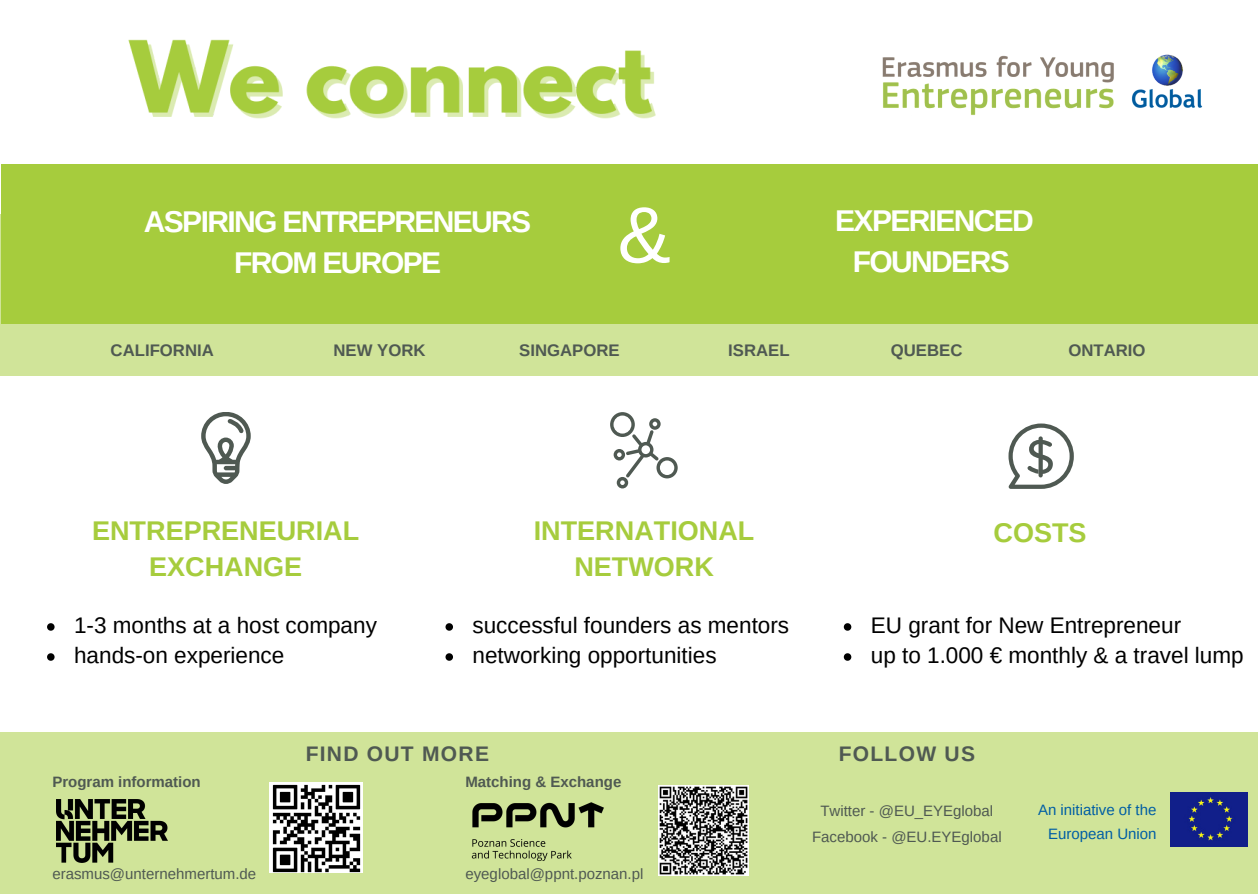
<style>
.page{position:relative;width:1258px;height:894px;background:#fff}
.page>*{position:absolute;margin:0;border:0;box-sizing:border-box;transform-origin:0 0}
.t1{font:79.8px "Arimo";color:#fff}
.t2{font:700 30px/40.5px "Arimo";letter-spacing:-.055em;color:#fff;text-align:center}
.t3{font:700 27px/36px "Arimo";color:#a6cc3d;text-align:center}
.t4{font:22.5px "Arimo";color:#000}
.t5{font:700 21px "Arimo";letter-spacing:.06em;color:#4f5952}
.t6{font:700 16.8px "Arimo";color:#4f5952}
.t7{font:15px "Arimo";color:#4f5952}
.t8{font:700 15px "Arimo";color:#4f5952}
.t9{font:15px/23.7px "Arimo";color:#005ea4;text-align:right}
</style>
<div class="page">
<div style="left:0;top:214px;width:1258px;height:161px;background:#d0e499"></div>
<div style="left:1px;top:165px;width:1257px;height:159px;background:#a6cc3d"></div>
<div style="left:0;top:732px;width:1258px;height:161px;background:#d0e499"></div>
<img style="left:471px;top:802px;width:133px;height:59px">
<img style="left:57px;top:799px;width:110px;height:63px">
<img style="left:882px;top:54px;width:321px;height:61px">
<img style="left:1171px;top:792px;width:76px;height:54px">
<svg style="left:201px;top:412px;width:50px;height:72px"></svg>
<svg style="left:610px;top:412px;width:68px;height:76px"></svg>
<svg style="left:1008px;top:423px;width:66px;height:65px"></svg>
<img style="left:658px;top:785px;width:91px;height:90px">
<img style="left:270px;top:782px;width:92px;height:90px">
<img style="left:128px;top:39px;width:528px;height:80px">
<svg style="left:47px;top:623px;width:8px;height:7px"></svg>
<svg style="left:47px;top:653px;width:8px;height:7px"></svg>
<svg style="left:445px;top:623px;width:8px;height:7px"></svg>
<svg style="left:445px;top:653px;width:8px;height:7px"></svg>
<svg style="left:844px;top:623px;width:7px;height:7px"></svg>
<svg style="left:844px;top:653px;width:7px;height:7px"></svg>
<p class="t2" style="left:144px;top:201px;width:389px">ASPIRING ENTREPRENEURS<br>FROM EUROPE</p>
<p class="t1" style="left:617px;top:190px;width:55px">&amp;</p>
<p class="t2" style="left:835px;top:200px;width:200px">EXPERIENCED<br>FOUNDERS</p>
<p class="t6" style="left:111px;top:340px;width:105px">CALIFORNIA</p>
<p class="t6" style="left:333px;top:340px;width:94px">NEW YORK</p>
<p class="t6" style="left:519px;top:340px;width:102px">SINGAPORE</p>
<p class="t6" style="left:728px;top:340px;width:63px">ISRAEL</p>
<p class="t6" style="left:891px;top:340px;width:73px">QUEBEC</p>
<p class="t6" style="left:1068px;top:340px;width:79px">ONTARIO</p>
<p class="t3" style="left:92px;top:512px;width:269px">ENTREPRENEURIAL<br>EXCHANGE</p>
<p class="t4" style="left:74px;top:612px;width:304px">1-3 months at a host company</p>
<p class="t4" style="left:74px;top:642px;width:212px">hands-on experience</p>
<p class="t3" style="left:534px;top:512px;width:222px">INTERNATIONAL</p>
<p class="t3" style="left:574px;top:548px;width:141px">NETWORK</p>
<p class="t4" style="left:472px;top:612px;width:318px">successful founders as mentors</p>
<p class="t4" style="left:472px;top:642px;width:246px">networking opportunities</p>
<p class="t3" style="left:993px;top:515px;width:95px">COSTS</p>
<p class="t4" style="left:871px;top:612px;width:312px">EU grant for New Entrepreneur</p>
<p class="t4" style="left:871px;top:642px;width:374px">up to 1.000 € monthly &amp; a travel lump</p>
<p class="t8" style="left:52px;top:773px;width:150px">Program information</p>
<p class="t5" style="left:306px;top:741px;width:185px">FIND OUT MORE</p>
<p class="t8" style="left:465px;top:773px;width:157px">Matching &amp; Exchange</p>
<p class="t7" style="left:52px;top:864px;width:205px">erasmus@unternehmertum.de</p>
<p class="t7" style="left:465px;top:864px;width:179px">eyeglobal@ppnt.poznan.pl</p>
<p class="t5" style="left:839px;top:741px;width:138px">FOLLOW US</p>
<p class="t7" style="left:820px;top:801px;width:174px">Twitter - @EU_EYEglobal</p>
<p class="t7" style="left:812px;top:828px;width:191px">Facebook - @EU.EYEglobal</p>
<p class="t9" style="left:1038px;top:798px;width:120px">An initiative of the<br>European Union</p>
</div>
